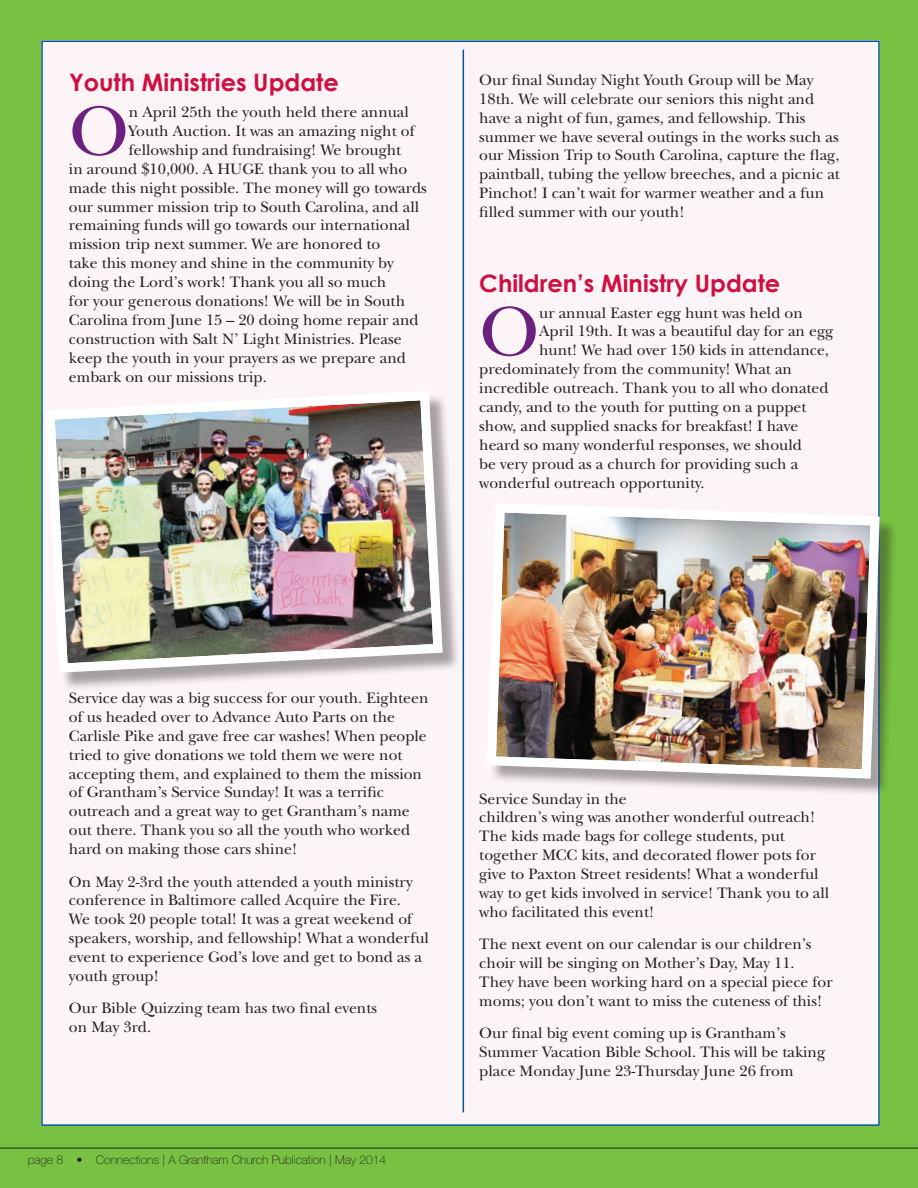
<style>
.page{position:relative;width:918px;height:1188px;background:#79c142}
.page>*{position:absolute;margin:0;border:0;box-sizing:border-box;transform-origin:0 0}
.t1{font:73.05px "New Baskerville";color:#6b1f7e}
.t2{font:700 24px "Century Gothic";color:#d10e40}
.t3{font:15.75px/18.9px "New Baskerville";color:#231f20}
.t4{font:100 12px "Helvetica Neue";color:#231f20}
</style>
<div class="page">
<div style="left:41px;top:40px;width:839px;height:1086px;background:#fdf4f8;border:2px solid #005595"></div>
<hr style="left:463px;top:50px;width:1px;height:1062px;background:#005595">
<hr style="left:0;top:1148px;width:918px;height:1px;background:#231f20">
<div style="left:48px;top:394px;width:413px;height:297px;background:#231f20;opacity:.4"></div>
<img style="left:41px;top:386px;width:406px;height:291px">
<div style="left:490px;top:506px;width:408px;height:291px;background:#231f20;opacity:.4"></div>
<img style="left:487px;top:499px;width:397px;height:284px">
<h2 class="t2" style="left:69px;top:68px;width:271px">Youth Ministries Update</h2>
<h1 class="t1" style="left:69px;top:89px;width:61px">O</h1>
<p class="t3" style="left:129px;top:103px;width:282px">n April 25th the youth held there annual</p>
<p class="t3" style="left:129px;top:122px;width:287px">Youth Auction. It was an amazing night of</p>
<p class="t3" style="left:129px;top:140px;width:274px">fellowship and fundraising! We brought</p>
<p class="t3" style="left:69px;top:159px;width:340px">in around $10,000. A HUGE thank you to all who</p>
<p class="t3" style="left:69px;top:178px;width:359px">made this night possible. The money will go towards</p>
<p class="t3" style="left:69px;top:197px;width:352px">our summer mission trip to South Carolina, and all</p>
<p class="t3" style="left:69px;top:216px;width:343px">remaining funds will go towards our international</p>
<p class="t3" style="left:69px;top:235px;width:313px">mission trip next summer. We are honored to</p>
<p class="t3" style="left:69px;top:254px;width:326px">take this money and shine in the community by</p>
<p class="t3" style="left:69px;top:273px;width:319px">doing the Lord’s work! Thank you all so much</p>
<p class="t3" style="left:69px;top:292px;width:338px">for your generous donations! We will be in South</p>
<p class="t3" style="left:69px;top:311px;width:351px">Carolina from June 15 – 20 doing home repair and</p>
<p class="t3" style="left:69px;top:329px;width:334px">construction with Salt N’ Light Ministries. Please</p>
<p class="t3" style="left:69px;top:348px;width:339px">keep the youth in your prayers as we prepare and</p>
<p class="t3" style="left:69px;top:367px;width:199px">embark on our missions trip.</p>
<p class="t3" style="left:479px;top:70px;width:362px">Our final Sunday Night Youth Group will be May 18th. We will celebrate our seniors this night and have a night of fun, games, and fellowship. This summer we have several outings in the works such as our Mission Trip to South Carolina, capture the flag, paintball, tubing the yellow breeches, and a picnic at Pinchot! I can’t wait for warmer weather and a fun filled summer with our youth!</p>
<h2 class="t2" style="left:479px;top:268px;width:302px">Children’s Ministry Update</h2>
<h1 class="t1" style="left:479px;top:289px;width:61px">O</h1>
<p class="t3" style="left:539px;top:303px;width:265px">ur annual Easter egg hunt was held on</p>
<p class="t3" style="left:539px;top:322px;width:296px">April 19th. It was a beautiful day for an egg</p>
<p class="t3" style="left:539px;top:341px;width:291px">hunt! We had over 150 kids in attendance,</p>
<p class="t3" style="left:479px;top:360px;width:314px">predominately from the community! What an</p>
<p class="t3" style="left:479px;top:379px;width:351px">incredible outreach. Thank you to all who donated</p>
<p class="t3" style="left:479px;top:398px;width:329px">candy, and to the youth for putting on a puppet</p>
<p class="t3" style="left:479px;top:417px;width:320px">show, and supplied snacks for breakfast! I have</p>
<p class="t3" style="left:479px;top:435px;width:324px">heard so many wonderful responses, we should</p>
<p class="t3" style="left:479px;top:454px;width:321px">be very proud as a church for providing such a</p>
<p class="t3" style="left:479px;top:473px;width:227px">wonderful outreach opportunity.</p>
<p class="t3" style="left:69px;top:689px;width:361px">Service day was a big success for our youth. Eighteen of us headed over to Advance Auto Parts on the Carlisle Pike and gave free car washes! When people tried to give donations we told them we were not accepting them, and explained to them the mission of Grantham’s Service Sunday! It was a terrific outreach and a great way to get Grantham’s name out there. Thank you so all the youth who worked hard on making those cars shine!</p>
<p class="t3" style="left:69px;top:872px;width:362px">On May 2-3rd the youth attended a youth ministry conference in Baltimore called Acquire the Fire.<br>We took 20 people total! It was a great weekend of speakers, worship, and fellowship! What a wonderful event to experience God’s love and get to bond as a youth group!</p>
<p class="t3" style="left:69px;top:999px;width:310px">Our Bible Quizzing team has two final events on May 3rd.</p>
<p class="t4" style="left:28px;top:1153px;width:360px">page 8 • Connections | A Grantham Church Publication | May 2014</p>
<p class="t3" style="left:479px;top:789px;width:352px">Service Sunday in the<br>children’s wing was another wonderful outreach!<br>The kids made bags for college students, put together MCC kits, and decorated flower pots for give to Paxton Street residents! What a wonderful way to get kids involved in service! Thank you to all who facilitated this event!</p>
<p class="t3" style="left:479px;top:935px;width:355px">The next event on our calendar is our children’s choir will be singing on Mother’s Day, May 11.<br>They have been working hard on a special piece for moms; you don’t want to miss the cuteness of this!</p>
<p class="t3" style="left:479px;top:1024px;width:347px">Our final big event coming up is Grantham’s<br>Summer Vacation Bible School. This will be taking place Monday June 23-Thursday June 26 from</p>
</div>
